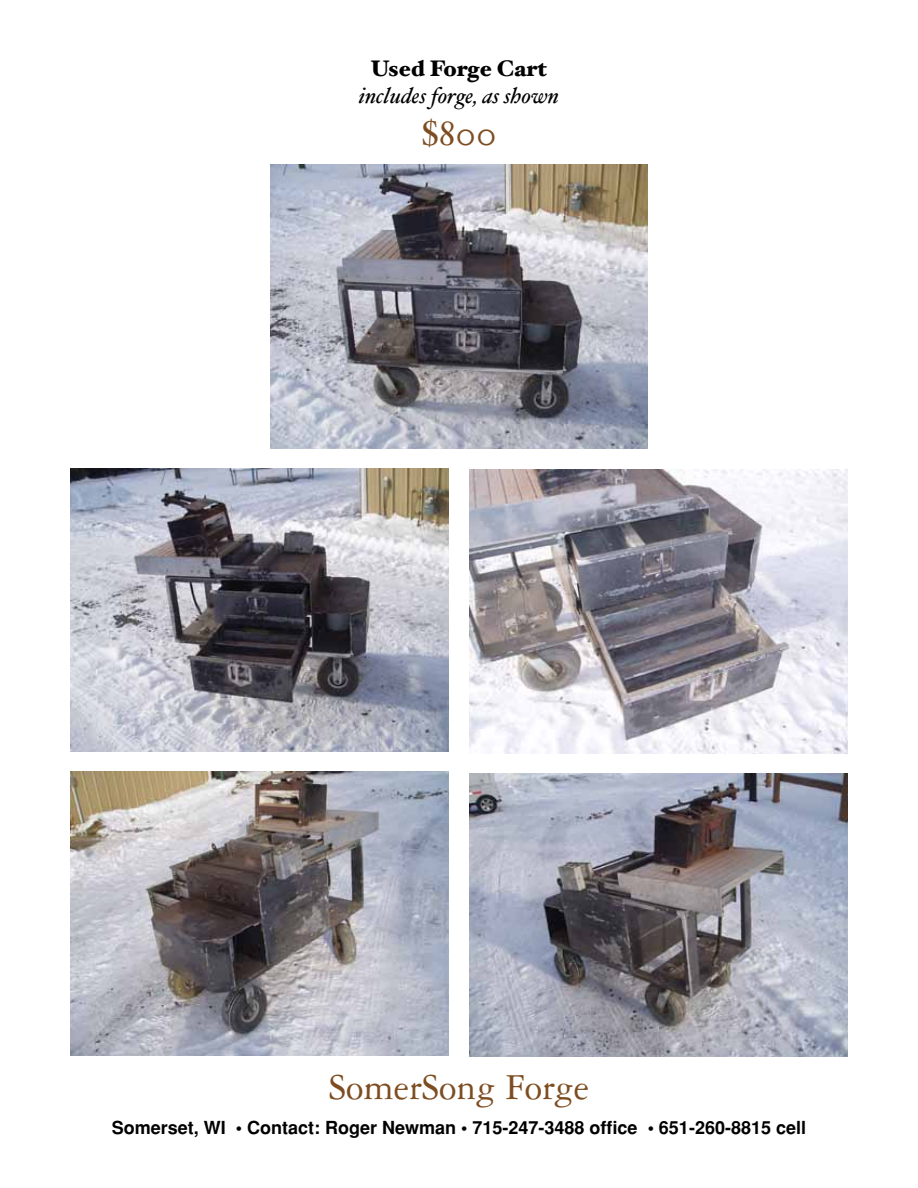
<style>
.page{position:relative;width:918px;height:1188px;background:#fff}
.page>*{position:absolute;margin:0;border:0;box-sizing:border-box;transform-origin:0 0}
.t1{font:39px "Garamond Three";color:#7d4d21}
.t2{font:34.5px "Hoefler Text";color:#7d4d21}
.t3{font:italic 22.5px "Hoefler Text";color:#000}
.t4{font:900 22.5px "Hoefler Text";color:#000}
.t5{font:700 18px "Helvetica";color:#000}
</style>
<div class="page">
<img style="left:270px;top:165px;width:378px;height:283px">
<img style="left:470px;top:470px;width:378px;height:283px">
<img style="left:70px;top:468px;width:378px;height:284px">
<img style="left:470px;top:773px;width:378px;height:284px">
<img style="left:70px;top:772px;width:378px;height:283px">
<p class="t4" style="left:371px;top:55px;width:178px">Used Forge Cart</p>
<p class="t3" style="left:359px;top:82px;width:202px">includes forge, as shown</p>
<h2 class="t2" style="left:421px;top:113px;width:77px">$800</h2>
<h1 class="t1" style="left:329px;top:1066px;width:262px">SomerSong Forge</h1>
<p class="t5" style="left:112px;top:1117px;width:696px">Somerset, WI • Contact: Roger Newman • 715-247-3488 office • 651-260-8815 cell</p>
</div>
